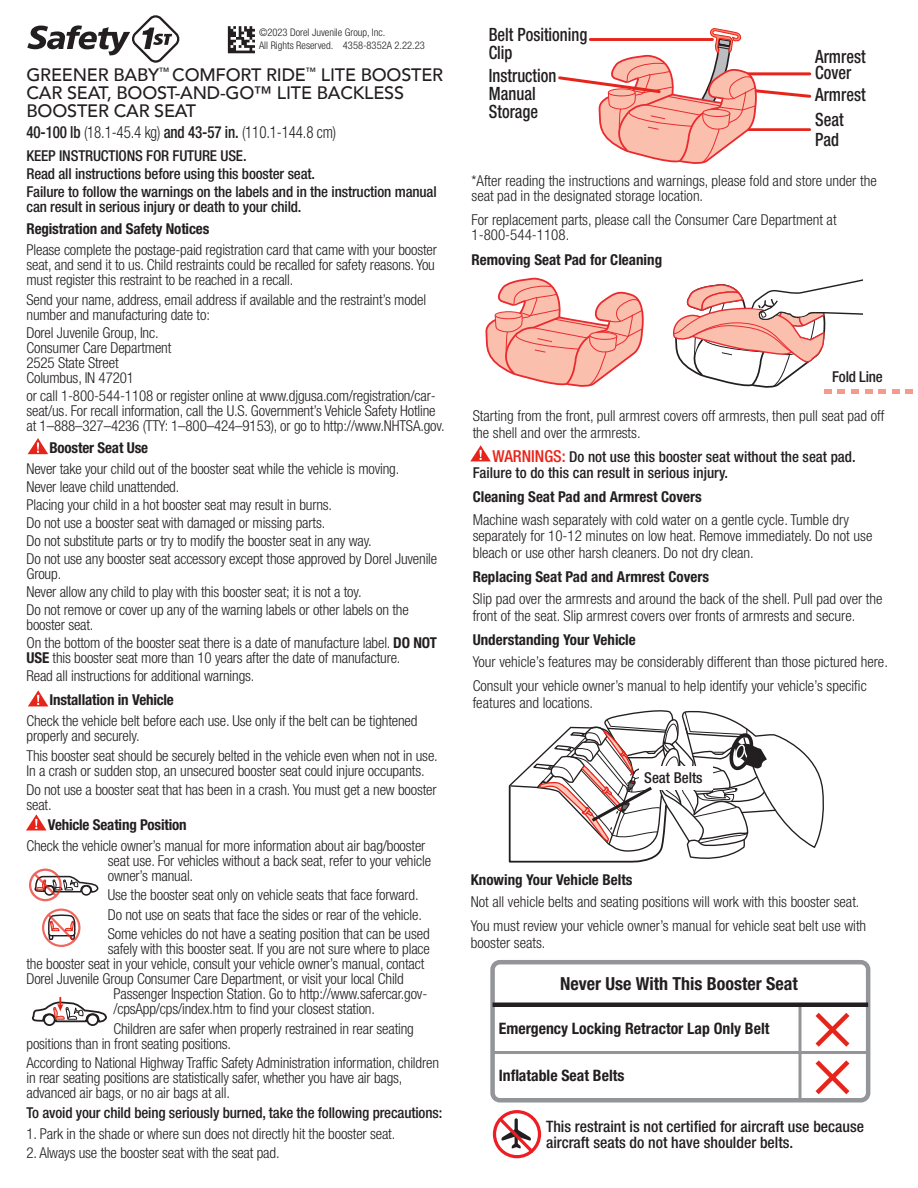
<style>
.page{position:relative;width:918px;height:1188px;background:#fff}
.page>*{position:absolute;margin:0;border:0;box-sizing:border-box;transform-origin:0 0}
.t1{font:500 condensed 18.3px/18px "Helvetica Neue LT Std";color:#231f20;scale:.9 1}
.t2{font:500 18px/18px "Avenir";letter-spacing:-.01em;color:#231f20}
.t3{font:700 condensed 18px "Helvetica Neue LT Std";color:#231f20}
.t4{font:300 condensed 16.65px "Helvetica Neue LT Std";letter-spacing:-.01em;color:#231f20;scale:.9 1}
.t5{font:500 condensed 15.75px/16.5px "Helvetica Neue LT Std";color:#231f20}
.t6{font:700 condensed 15.75px "Helvetica Neue LT Std";color:#231f20}
.t7{font:300 condensed 15px/15px "Helvetica Neue LT Std";letter-spacing:-.01em;color:#231f20}
.t8{font:500 condensed 15px/18px "Helvetica Neue LT Std";letter-spacing:-.01em;color:#231f20}
.t9{font:700 condensed 15px "Helvetica Neue LT Std";color:#231f20}
.t10{font:300 condensed 10.5px/12.6px "Helvetica Neue LT Std";color:#211e1e}
.s1{font-weight:500}
.s2{font-weight:700}
.s3{font-size:16.5px;color:#e72419}
</style>
<div class="page">
<div style="left:42px;top:909px;width:38px;height:38px;border:2px solid #e72419;border-radius:50%"></div>
<svg style="left:45px;top:912px;width:32px;height:32px"></svg>
<div style="left:493px;top:1110px;width:48px;height:48px;border:3px solid #ee1d23;border-radius:50%"></div>
<svg style="left:497px;top:1115px;width:39px;height:41px"></svg>
<svg style="left:28px;top:438px;width:20px;height:16px"></svg>
<div style="left:490px;top:960px;width:380px;height:143px;border:4px solid #939598;border-radius:7px"></div>
<hr style="left:492px;top:1051px;width:376px;height:3px;background:#939598">
<hr style="left:798px;top:1005px;width:3px;height:95px;background:#939598">
<hr style="left:493px;top:1003px;width:375px;height:4px;background:#231f20">
<svg style="left:811px;top:1012px;width:43px;height:87px"></svg>
<svg style="left:32px;top:996px;width:75px;height:30px"></svg>
<div style="left:29px;top:869px;width:33px;height:32px;border:2px solid #e72419;border-radius:50%"></div>
<svg style="left:31px;top:868px;width:68px;height:31px"></svg>
<svg style="left:28px;top:690px;width:20px;height:16px"></svg>
<svg style="left:26px;top:814px;width:20px;height:16px"></svg>
<svg style="left:470px;top:445px;width:21px;height:16px"></svg>
<svg style="left:906px;top:389px;width:7px;height:5px"></svg>
<div style="left:878px;top:389px;width:8px;height:5px;background:#f59b8e"></div>
<div style="left:892px;top:389px;width:8px;height:5px;background:#f59b8e"></div>
<svg style="left:508px;top:710px;width:316px;height:153px"></svg>
<svg style="left:27px;top:15px;width:153px;height:48px"></svg>
<svg style="left:485px;top:277px;width:159px;height:110px"></svg>
<svg style="left:672px;top:279px;width:200px;height:115px"></svg>
<svg style="left:558px;top:28px;width:254px;height:136px"></svg>
<svg style="left:228px;top:26px;width:27px;height:27px"></svg>
<p class="t10" style="left:259px;top:26px;width:167px">©2023 Dorel Juvenile Group, Inc.<br>All Rights Reserved. 4358-8352A 2.22.23</p>
<p class="t2" style="left:26px;top:65px;width:418px">GREENER BABY<sup>™</sup> COMFORT RIDE<sup>™</sup> LITE BOOSTER<br>CAR SEAT, BOOST-AND-GO™ LITE BACKLESS<br>BOOSTER CAR SEAT</p>
<p class="t4" style="left:26px;top:123px;width:346px"><span class="s1">40-100 lb</span> (18.1-45.4 kg) <span class="s1">and 43-57 in.</span> (110.1-144.8 cm)</p>
<p class="t8" style="left:26px;top:146px;width:412px">KEEP INSTRUCTIONS FOR FUTURE USE.<br>Read all instructions before using this booster seat.<br>Failure to follow the warnings on the labels and in the instruction manual</p>
<p class="t8" style="left:26px;top:197px;width:277px">can result in serious injury or death to your child.</p>
<p class="t9" style="left:26px;top:220px;width:184px">Registration and Safety Notices</p>
<p class="t7" style="left:26px;top:242px;width:412px">Please complete the postage-paid registration card that came with your booster seat, and send it to us. Child restraints could be recalled for safety reasons. You must register this restraint to be reached in a recall.</p>
<p class="t7" style="left:26px;top:292px;width:401px">Send your name, address, email address if available and the restraint’s model number and manufacturing date to:</p>
<p class="t7" style="left:26px;top:325px;width:146px">Dorel Juvenile Group, Inc.<br>Consumer Care Department<br>2525 State Street<br>Columbus, IN 47201</p>
<p class="t7" style="left:26px;top:388px;width:420px">or call 1-800-544-1108 or register online at www.djgusa.com/registration/car&shy;seat/us. For recall information, call the U.S. Government’s Vehicle Safety Hotline at 1–888–327–4236 (TTY: 1–800–424–9153), or go to http://www.NHTSA.gov.</p>
<p class="t9" style="left:49px;top:439px;width:100px">Booster Seat Use</p>
<p class="t7" style="left:26px;top:460px;width:412px;line-height:18px">Never take your child out of the booster seat while the vehicle is moving.<br>Never leave child unattended.<br>Placing your child in a hot booster seat may result in burns.<br>Do not use a booster seat with damaged or missing parts.<br>Do not substitute parts or try to modify the booster seat in any way.<br>Do not use any booster seat accessory except those approved by Dorel Juvenile</p>
<p class="t7" style="left:26px;top:565px;width:384px;line-height:18px">Group.<br>Never allow any child to play with this booster seat; it is not a toy.<br>Do not remove or cover up any of the warning labels or other labels on the</p>
<p class="t7" style="left:26px;top:616px;width:412px;line-height:18px">booster seat.<br>On the bottom of the booster seat there is a date of manufacture label. <span class="s2">DO NOT</span></p>
<p class="t7" style="left:26px;top:649px;width:376px;line-height:18px"><span class="s2">USE</span> this booster seat more than 10 years after the date of manufacture.<br>Read all instructions for additional warnings.</p>
<p class="t9" style="left:49px;top:691px;width:126px">Installation in Vehicle</p>
<p class="t7" style="left:26px;top:713px;width:393px">Check the vehicle belt before each use. Use only if the belt can be tightened properly and securely.</p>
<p class="t7" style="left:26px;top:748px;width:413px">This booster seat should be securely belted in the vehicle even when not in use.<br>In a crash or sudden stop, an unsecured booster seat could injure occupants.</p>
<p class="t7" style="left:26px;top:782px;width:412px">Do not use a booster seat that has been in a crash. You must get a new booster seat.</p>
<p class="t9" style="left:48px;top:815px;width:141px">Vehicle Seating Position</p>
<p class="t7" style="left:108px;top:838px;width:325px;text-indent:-81px">Check the vehicle owner’s manual for more information about air bag/booster seat use. For vehicles without a back seat, refer to your vehicle owner’s manual.</p>
<p class="t7" style="left:108px;top:885px;width:323px;line-height:19.5px">Use the booster seat only on vehicle seats that face forward.<br>Do not use on seats that face the sides or rear of the vehicle.<br>Some vehicles do not have a seating position that can be used</p>
<p class="t7" style="left:108px;top:941px;width:324px">safely with this booster seat. If you are not sure where to place</p>
<p class="t7" style="left:26px;top:956px;width:399px">the booster seat in your vehicle, consult your vehicle owner’s manual, contact</p>
<p class="t7" style="left:26px;top:971px;width:379px">Dorel Juvenile Group Consumer Care Department, or visit your local Child</p>
<p class="t7" style="left:113px;top:986px;width:315px">Passenger Inspection Station. Go to http://www.safercar.gov-</p>
<p class="t7" style="left:113px;top:1001px;width:263px">/cpsApp/cps/index.htm to find your closest station.</p>
<p class="t7" style="left:26px;top:1021px;width:389px;text-indent:87px">Children are safer when properly restrained in rear seating positions than in front seating positions.</p>
<p class="t7" style="left:26px;top:1055px;width:414px">According to National Highway Traffic Safety Administration information, children in rear seating positions are statistically safer, whether you have air bags, advanced air bags, or no air bags at all.</p>
<p class="t8" style="left:26px;top:1103px;width:417px">To avoid your child being seriously burned, take the following precautions:</p>
<p class="t7" style="left:26px;top:1126px;width:370px">1. Park in the shade or where sun does not directly hit the booster seat.</p>
<p class="t7" style="left:26px;top:1145px;width:255px">2. Always use the booster seat with the seat pad.</p>
<p class="t1" style="left:489px;top:26px;width:111px">Belt Positioning<br>Clip</p>
<p class="t1" style="left:489px;top:66px;width:77px">Instruction<br>Manual<br>Storage</p>
<p class="t1" style="left:815px;top:48px;width:58px;line-height:16.5px">Armrest<br>Cover</p>
<p class="t1" style="left:815px;top:110px;width:33px;line-height:19.5px">Seat<br>Pad</p>
<p class="t1" style="left:815px;top:86px;width:58px">Armrest</p>
<p class="t7" style="left:471px;top:173px;width:407px">*After reading the instructions and warnings, please fold and store under the seat pad in the designated storage location.</p>
<p class="t7" style="left:471px;top:212px;width:367px">For replacement parts, please call the Consumer Care Department at<br>1-800-544-1108.</p>
<p class="t9" style="left:471px;top:250px;width:192px">Removing Seat Pad for Cleaning</p>
<p class="t8" style="left:832px;top:367px;width:52px">Fold Line</p>
<p class="t7" style="left:473px;top:407px;width:413px;line-height:16.5px">Starting from the front, pull armrest covers off armrests, then pull seat pad off the shell and over the armrests.</p>
<p class="t8" style="left:473px;top:448px;width:384px;line-height:16.5px;text-indent:20px"><span class="s3">WARNINGS:</span> Do not use this booster seat without the seat pad.<br>Failure to do this can result in serious injury.</p>
<p class="t9" style="left:473px;top:488px;width:231px">Cleaning Seat Pad and Armrest Covers</p>
<p class="t7" style="left:473px;top:511px;width:401px;line-height:16.5px">Machine wash separately with cold water on a gentle cycle. Tumble dry separately for 10-12 minutes on low heat. Remove immediately. Do not use bleach or use other harsh cleaners. Do not dry clean.</p>
<p class="t9" style="left:473px;top:567px;width:238px">Replacing Seat Pad and Armrest Covers</p>
<p class="t7" style="left:473px;top:590px;width:411px;line-height:16.5px">Slip pad over the armrests and around the back of the shell. Pull pad over the front of the seat. Slip armrest covers over fronts of armrests and secure.</p>
<p class="t9" style="left:473px;top:630px;width:165px">Understanding Your Vehicle</p>
<p class="t7" style="left:473px;top:650px;width:417px;line-height:24px">Your vehicle’s features may be considerably different than those pictured here.<br>Consult your vehicle owner’s manual to help identify your vehicle’s specific</p>
<p class="t7" style="left:473px;top:695px;width:122px">features and locations.</p>
<p class="t8" style="left:644px;top:769px;width:60px">Seat Belts</p>
<p class="t9" style="left:471px;top:870px;width:163px">Knowing Your Vehicle Belts</p>
<p class="t7" style="left:471px;top:890px;width:397px;line-height:24px">Not all vehicle belts and seating positions will work with this booster seat.<br>You must review your vehicle owner’s manual for vehicle seat belt use with</p>
<p class="t7" style="left:471px;top:935px;width:76px">booster seats.</p>
<p class="t3" style="left:560px;top:973px;width:239px">Never Use With This Booster Seat</p>
<p class="t6" style="left:499px;top:1019px;width:272px">Emergency Locking Retractor Lap Only Belt</p>
<p class="t6" style="left:499px;top:1066px;width:127px">Inflatable Seat Belts</p>
<p class="t5" style="left:546px;top:1118px;width:319px">This restraint is not certified for aircraft use because aircraft seats do not have shoulder belts.</p>
</div>
